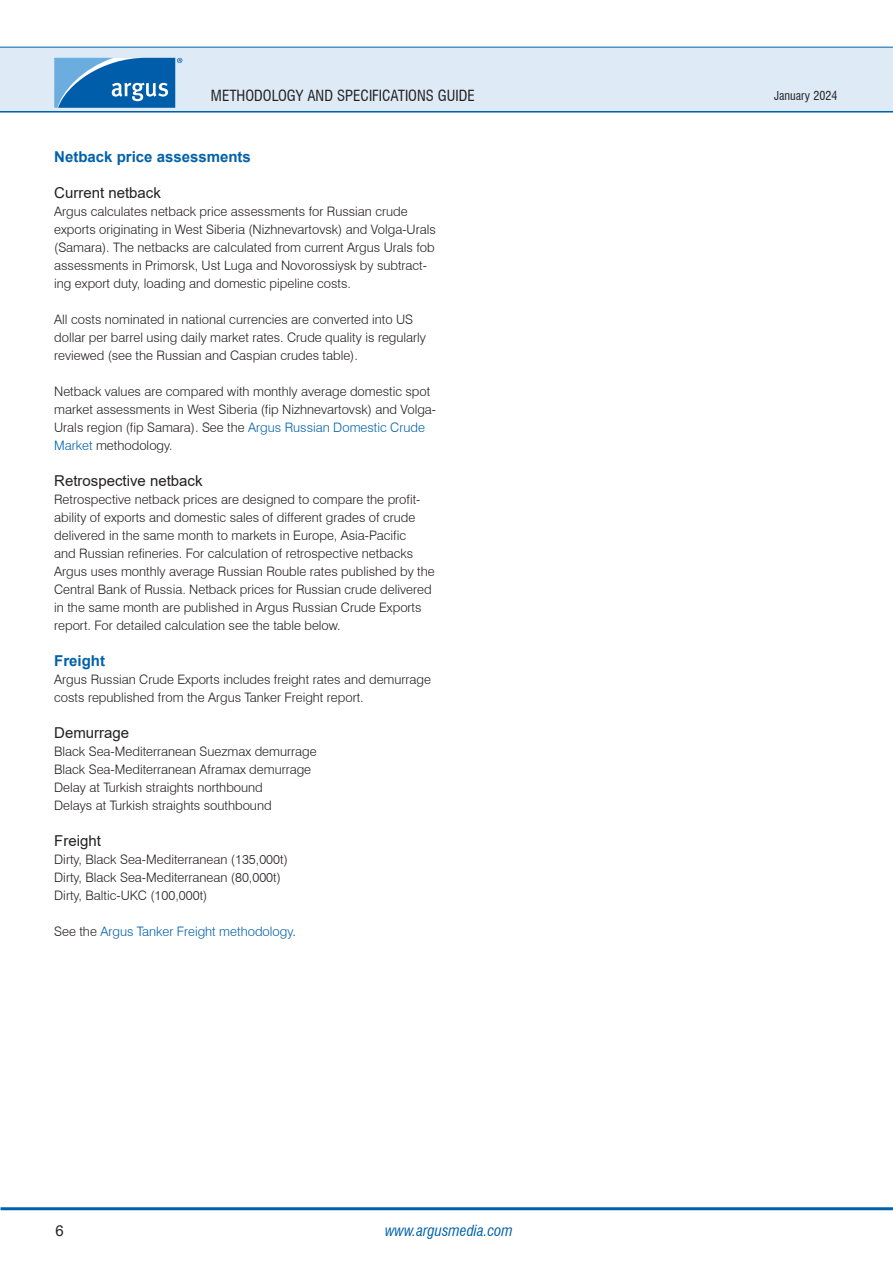
<style>
.page{position:relative;width:893px;height:1263px;background:#fff}
.page>*{position:absolute;margin:0;border:0;box-sizing:border-box;transform-origin:0 0}
.H3_-_headline__no_bold__-_old_H5{font:15px "Arial";color:#231f20}
.t1{font:condensed 15px "Swiss 721 BT";color:#231f20}
.H2_-_Bold_headline_-_old_H4{font:700 15px "Arial";color:#0161aa}
.t2{font:italic condensed 15px "Swiss 721 BT";color:#0161aa}
.P1_-_Body_Text{font:300 13.05px/18px "Swiss 721 BT";color:#231f20}
.P1_-_Body_Text-2{font:300 13.05px "Swiss 721 BT";color:#0161aa}
.t3{font:condensed 12px "Swiss 721 BT";color:#231f20}
.s1{color:#0161aa}
.s2{color:#231f20}
</style>
<div class="page">
<hr style="left:0;top:110px;width:893px;height:3px;background:#0161aa">
<div style="left:0;top:47px;width:893px;height:64px;background:#deebf7"></div>
<hr style="left:0;top:47px;width:893px;height:1px;background:#0161aa">
<hr style="left:1px;top:1207px;width:892px;height:3px;background:#0161aa">
<svg style="left:54px;top:58px;width:128px;height:50px;background:#3983c0"></svg>
<p class="t1" style="left:211px;top:86px;width:265px">METHODOLOGY AND SPECIFICATIONS GUIDE</p>
<p class="H2_-_Bold_headline_-_old_H4" style="left:54px;top:146px;width:198px">Netback price assessments</p>
<p class="H3_-_headline__no_bold__-_old_H5" style="left:54px;top:182px;width:108px">Current netback</p>
<p class="P1_-_Body_Text" style="left:54px;top:202px;width:383px">Argus calculates netback price assessments for Russian crude exports originating in West Siberia (Nizhnevartovsk) and Volga-Urals (Samara). The netbacks are calculated from current Argus Urals fob assessments in Primorsk, Ust Luga and Novorossiysk by subtract&shy;ing export duty, loading and domestic pipeline costs.</p>
<p class="P1_-_Body_Text" style="left:54px;top:310px;width:373px">All costs nominated in national currencies are converted into US dollar per barrel using daily market rates. Crude quality is regularly reviewed (see the Russian and Caspian crudes table).</p>
<p class="P1_-_Body_Text" style="left:54px;top:382px;width:383px">Netback values are compared with monthly average domestic spot market assessments in West Siberia (fip Nizhnevartovsk) and Volga-Urals region (fip Samara). See the <span class="s1">Argus Russian Domestic Crude Market</span> methodology.</p>
<p class="H3_-_headline__no_bold__-_old_H5" style="left:54px;top:470px;width:150px">Retrospective netback</p>
<p class="P1_-_Body_Text" style="left:54px;top:490px;width:382px">Retrospective netback prices are designed to compare the profit&shy;ability of exports and domestic sales of different grades of crude delivered in the same month to markets in Europe, Asia-Pacific<br>and Russian refineries. For calculation of retrospective netbacks Argus uses monthly average Russian Rouble rates published by the Central Bank of Russia. Netback prices for Russian crude delivered in the same month are published in Argus Russian Crude Exports report. For detailed calculation see the table below.</p>
<p class="H2_-_Bold_headline_-_old_H4" style="left:54px;top:650px;width:52px">Freight</p>
<p class="P1_-_Body_Text" style="left:54px;top:670px;width:378px">Argus Russian Crude Exports includes freight rates and demurrage costs republished from the Argus Tanker Freight report.</p>
<p class="H3_-_headline__no_bold__-_old_H5" style="left:54px;top:722px;width:77px">Demurrage</p>
<p class="P1_-_Body_Text" style="left:54px;top:742px;width:264px">Black Sea-Mediterranean Suezmax demurrage</p>
<p class="P1_-_Body_Text" style="left:54px;top:760px;width:258px">Black Sea-Mediterranean Aframax demurrage</p>
<p class="P1_-_Body_Text" style="left:54px;top:778px;width:210px">Delay at Turkish straights northbound</p>
<p class="P1_-_Body_Text" style="left:54px;top:796px;width:219px">Delays at Turkish straights southbound</p>
<p class="H3_-_headline__no_bold__-_old_H5" style="left:54px;top:830px;width:48px">Freight</p>
<p class="P1_-_Body_Text" style="left:54px;top:850px;width:235px">Dirty, Black Sea-Mediterranean (135,000t)</p>
<p class="P1_-_Body_Text" style="left:54px;top:868px;width:228px">Dirty, Black Sea-Mediterranean (80,000t)</p>
<p class="P1_-_Body_Text" style="left:54px;top:886px;width:155px">Dirty, Baltic-UKC (100,000t)</p>
<p class="P1_-_Body_Text-2" style="left:54px;top:923px;width:243px"><span class="s2">See the</span> Argus Tanker Freight methodology<span class="s2">.</span></p>
<p class="H3_-_headline__no_bold__-_old_H5" style="left:55px;top:1220px;width:10px">6</p>
<p class="t2" style="left:385px;top:1221px;width:129px">www.argusmedia.com</p>
<p class="t3" style="left:774px;top:88px;width:65px">January 2024</p>
</div>
